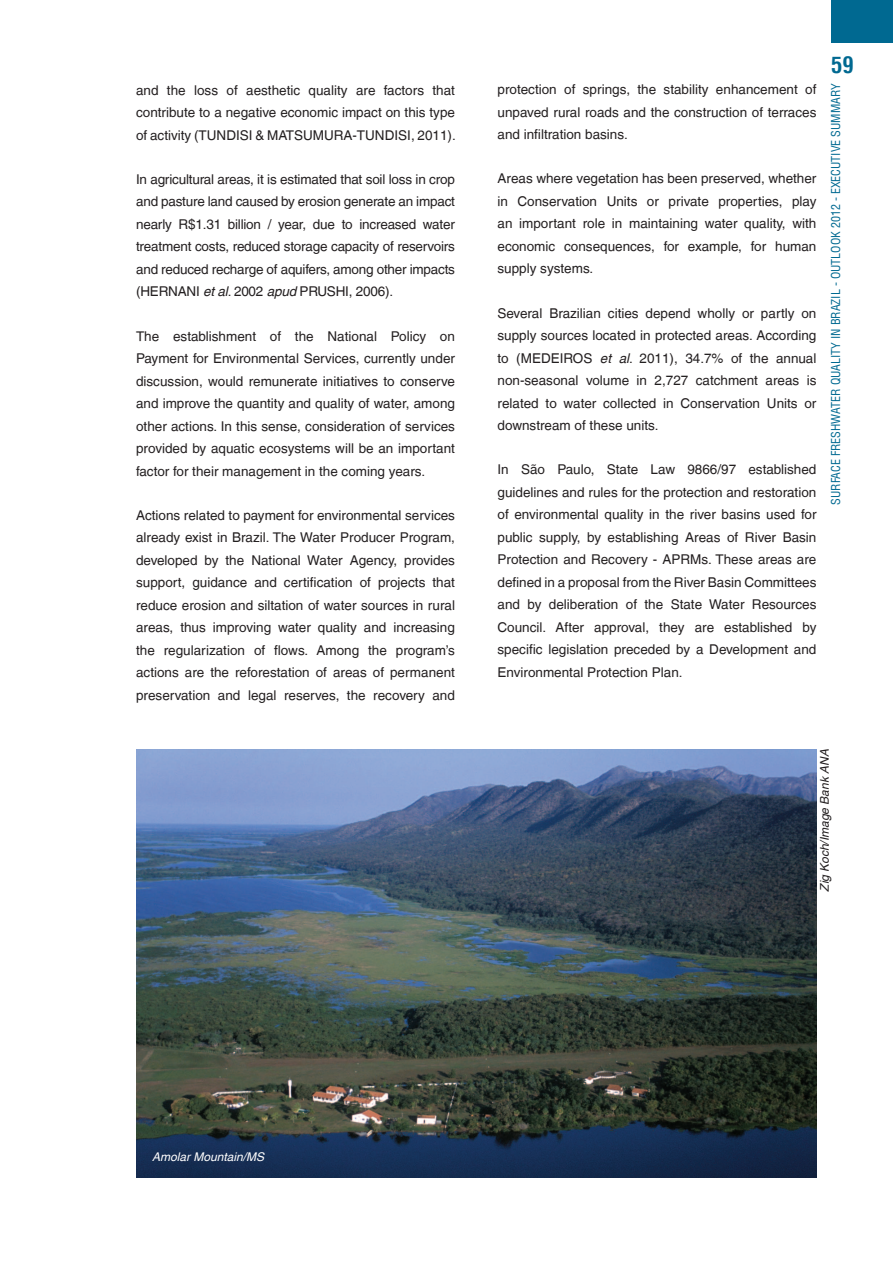
<style>
.page{position:relative;width:893px;height:1263px;background:#fff}
.page>*{position:absolute;margin:0;border:0;box-sizing:border-box;transform-origin:0 0}
.t1{font:700 condensed 22.5px "Helvetica LT";color:#006991}
.t2{font:13.5px/22.5px "Helvetica LT";color:#231f20;text-align:justify}
.t3{font:condensed 12px "Helvetica LT";color:#006991}
.t4{font:italic 12px "Helvetica LT";letter-spacing:-.005em;color:#231f20}
.t5{font:italic 12px "Helvetica LT";color:#fff}
.s1{font-style:italic}
</style>
<div class="page">
<div style="left:831px;top:0;width:62px;height:43px;background:#006991"></div>
<img style="left:136px;top:749px;width:680px;height:428px">
<p class="t2" style="left:136px;top:79px;width:321px">and the loss of aesthetic quality are factors that contribute to a negative economic impact on this type of activity (TUNDISI &amp; MATSUMURA-TUNDISI, 2011).</p>
<p class="t2" style="left:136px;top:168px;width:320px">In agricultural areas, it is estimated that soil loss in crop and pasture land caused by erosion generate an impact nearly R$1.31 billion / year, due to increased water treatment costs, reduced storage capacity of reservoirs and reduced recharge of aquifers, among other impacts (HERNANI <span class="s1">et al</span>. 2002 <span class="s1">apud</span> PRUSHI, 2006).</p>
<p class="t2" style="left:136px;top:325px;width:320px">The establishment of the National Policy on Payment for Environmental Services, currently under discussion, would remunerate initiatives to conserve and improve the quantity and quality of water, among other actions. In this sense, consideration of services provided by aquatic ecosystems will be an important factor for their management in the coming years.</p>
<p class="t2" style="left:136px;top:504px;width:320px">Actions related to payment for environmental services already exist in Brazil. The Water Producer Program, developed by the National Water Agency, provides support, guidance and certification of projects that reduce erosion and siltation of water sources in rural areas, thus improving water quality and increasing the regularization of flows. Among the program’s actions are the reforestation of areas of permanent preservation and legal reserves, the recovery and</p>
<p class="t2" style="left:497px;top:78px;width:320px">protection of springs, the stability enhancement of unpaved rural roads and the construction of terraces and infiltration basins.</p>
<p class="t2" style="left:497px;top:167px;width:320px">Areas where vegetation has been preserved, whether in Conservation Units or private properties, play an important role in maintaining water quality, with economic consequences, for example, for human supply systems.</p>
<p class="t2" style="left:497px;top:302px;width:320px">Several Brazilian cities depend wholly or partly on supply sources located in protected areas. According to (MEDEIROS <span class="s1">et al</span>. 2011), 34.7% of the annual non-seasonal volume in 2,727 catchment areas is related to water collected in Conservation Units or downstream of these units.</p>
<p class="t2" style="left:497px;top:458px;width:320px">In São Paulo, State Law 9866/97 established guidelines and rules for the protection and restoration of environmental quality in the river basins used for public supply, by establishing Areas of River Basin Protection and Recovery - APRMs. These areas are defined in a proposal from the River Basin Committees and by deliberation of the State Water Resources Council. After approval, they are established by specific legislation preceded by a Development and Environmental Protection Plan.</p>
<p class="t1" style="left:831px;top:51px;width:24px">59</p>
<p class="t3" style="left:828px;top:505px;width:422px;rotate:-90deg">Surface Freshwater Quality in BRAZIL - OUTLOOK 2012 - executive summary</p>
<p class="t4" style="left:818px;top:891px;width:144px;rotate:-90deg">Zig Koch/Image Bank ANA</p>
<p class="t5" style="left:152px;top:1150px;width:114px">Amolar Mountain/MS</p>
</div>
